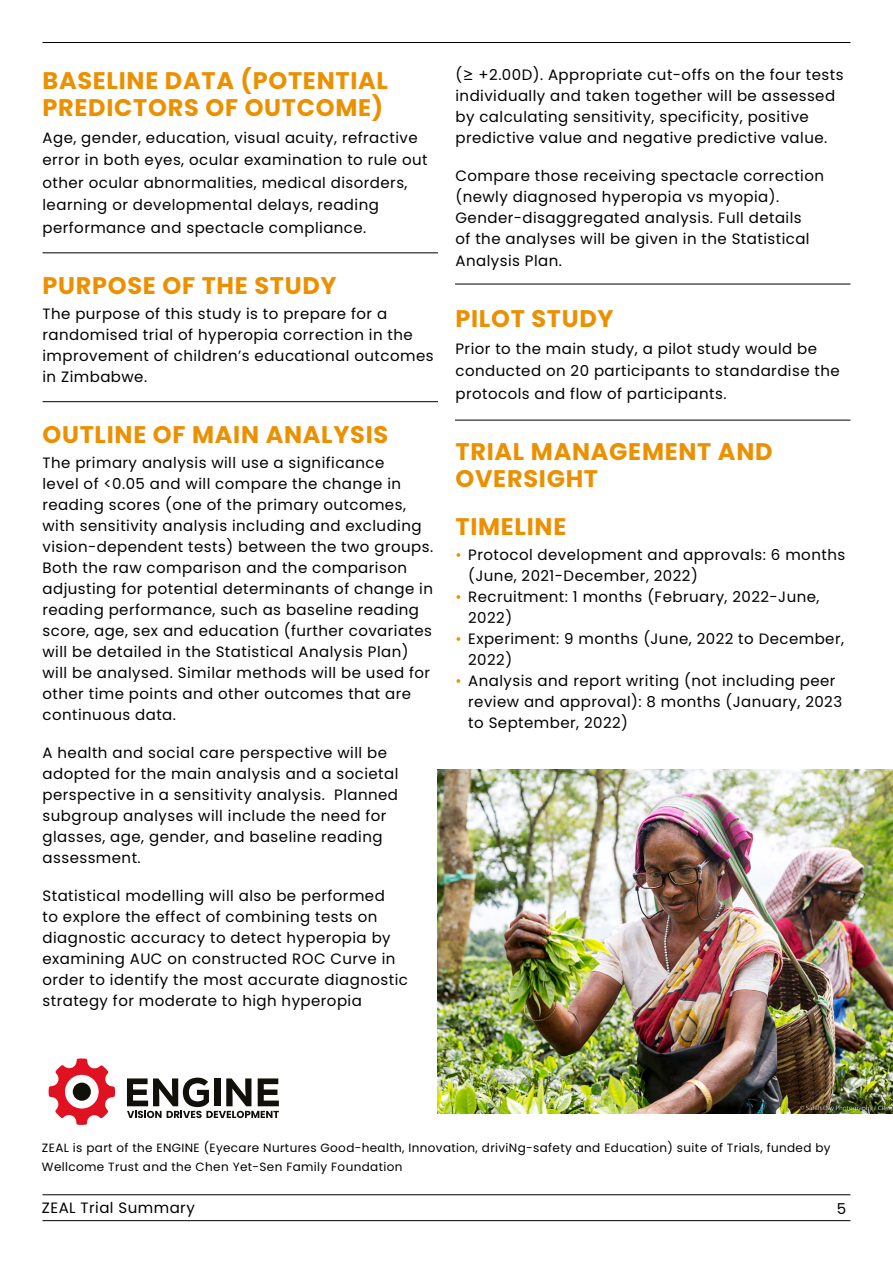
<style>
.page{position:relative;width:893px;height:1263px;background:#fff}
.page>*{position:absolute;margin:0;border:0;box-sizing:border-box;transform-origin:0 0}
.t1{font:700 24px/27px "Poppins";letter-spacing:.03em;color:#eb9000}
.t2{font:15px/21px "Poppins";letter-spacing:.03em;color:#000}
.t3{font:12px/19.5px "Poppins";letter-spacing:.03em;color:#000}
.s1{font-family:"Tahoma"}
.s2{color:#eb9000}
</style>
<div class="page">
<hr style="left:43px;top:42px;width:807px;height:1px;background:#000">
<hr style="left:43px;top:1220px;width:807px;height:1px;background:#000">
<hr style="left:43px;top:1194px;width:807px;height:1px;background:#000">
<hr style="left:43px;top:401px;width:395px;height:1px;background:#000">
<hr style="left:43px;top:253px;width:395px;height:1px;background:#000">
<hr style="left:455px;top:284px;width:395px;height:1px;background:#000">
<hr style="left:455px;top:420px;width:395px;height:1px;background:#000">
<svg style="left:49px;top:1058px;width:66px;height:67px"></svg>
<div style="left:65px;top:1075px;width:34px;height:33px;background:#fff;border-radius:50%"></div>
<div style="left:73px;top:1082px;width:18px;height:19px;background:#12100b;border-radius:50%"></div>
<svg style="left:127px;top:1078px;width:152px;height:40px"></svg>
<img style="left:437px;top:770px;width:456px;height:344px">
<h1 class="t1" style="left:43px;top:67px;width:347px">BASELINE DATA (POTENTIAL<br>PREDICTORS OF OUTCOME)</h1>
<p class="t2" style="left:43px;top:126px;width:387px;line-height:22.5px">Age, gender, education, visual acuity, refractive error in both eyes, ocular examination to rule out other ocular abnormalities, medical disorders, learning or developmental delays, reading performance and spectacle compliance.</p>
<h1 class="t1" style="left:43px;top:272px;width:296px">PURPOSE OF THE STUDY</h1>
<p class="t2" style="left:43px;top:303px;width:393px">The purpose of this study is to prepare for a randomised trial of hyperopia correction in the improvement of children’s educational outcomes in Zimbabwe.</p>
<h1 class="t1" style="left:43px;top:421px;width:347px">OUTLINE OF MAIN ANALYSIS</h1>
<p class="t2" style="left:43px;top:453px;width:392px">The primary analysis will use a significance<br>level of &lt;0.05 and will compare the change in reading scores (one of the primary outcomes, with sensitivity analysis including and excluding vision-dependent tests) between the two groups.<br>Both the raw comparison and the comparison adjusting for potential determinants of change in reading performance, such as baseline reading score, age, sex and education (further covariates will be detailed in the Statistical Analysis Plan) will be analysed. Similar methods will be used for other time points and other outcomes that are continuous data.</p>
<p class="t2" style="left:43px;top:743px;width:357px">A health and social care perspective will be adopted for the main analysis and a societal perspective in a sensitivity analysis. Planned subgroup analyses will include the need for glasses, age, gender, and baseline reading assessment.</p>
<p class="t2" style="left:43px;top:886px;width:367px">Statistical modelling will also be performed<br>to explore the effect of combining tests on diagnostic accuracy to detect hyperopia by examining AUC on constructed ROC Curve in order to identify the most accurate diagnostic strategy for moderate to high hyperopia</p>
<p class="t2" style="left:455px;top:64px;width:390px">(<span class="s1">≥</span> +2.00D). Appropriate cut-offs on the four tests individually and taken together will be assessed by calculating sensitivity, specificity, positive predictive value and negative predictive value.</p>
<p class="t2" style="left:455px;top:165px;width:370px">Compare those receiving spectacle correction (newly diagnosed hyperopia vs myopia).<br>Gender-disaggregated analysis. Full details<br>of the analyses will be given in the Statistical</p>
<p class="t2" style="left:455px;top:250px;width:108px">Analysis Plan.</p>
<h1 class="t1" style="left:455px;top:305px;width:160px">PILOT STUDY</h1>
<p class="t2" style="left:455px;top:337px;width:386px;line-height:22.5px">Prior to the main study, a pilot study would be conducted on 20 participants to standardise the protocols and flow of participants.</p>
<h1 class="t1" style="left:455px;top:438px;width:319px">TRIAL MANAGEMENT AND<br>OVERSIGHT</h1>
<h1 class="t1" style="left:455px;top:513px;width:112px">TIMELINE</h1>
<p class="t2" style="left:468px;top:545px;width:378px;text-indent:-13px"><span class="s2">•</span> Protocol development and approvals: 6 months (June, 2021-December, 2022)</p>
<p class="t2" style="left:468px;top:587px;width:353px;text-indent:-13px"><span class="s2">•</span> Recruitment: 1 months (February, 2022-June,<br>2022)</p>
<p class="t2" style="left:468px;top:629px;width:377px;text-indent:-13px"><span class="s2">•</span> Experiment: 9 months (June, 2022 to December,<br>2022)</p>
<p class="t2" style="left:468px;top:671px;width:375px;text-indent:-13px"><span class="s2">•</span> Analysis and report writing (not including peer review and approval): 8 months (January, 2023 to September, 2022)</p>
<p class="t3" style="left:42px;top:1138px;width:790px">ZEAL is part of the ENGINE (Eyecare Nurtures Good-health, Innovation, driviNg-safety and Education) suite of Trials, funded by<br>Wellcome Trust and the Chen Yet-Sen Family Foundation</p>
<p class="t2" style="left:42px;top:1198px;width:154px">ZEAL Trial Summary</p>
<p class="t2" style="left:837px;top:1198px;width:11px">5</p>
</div>
